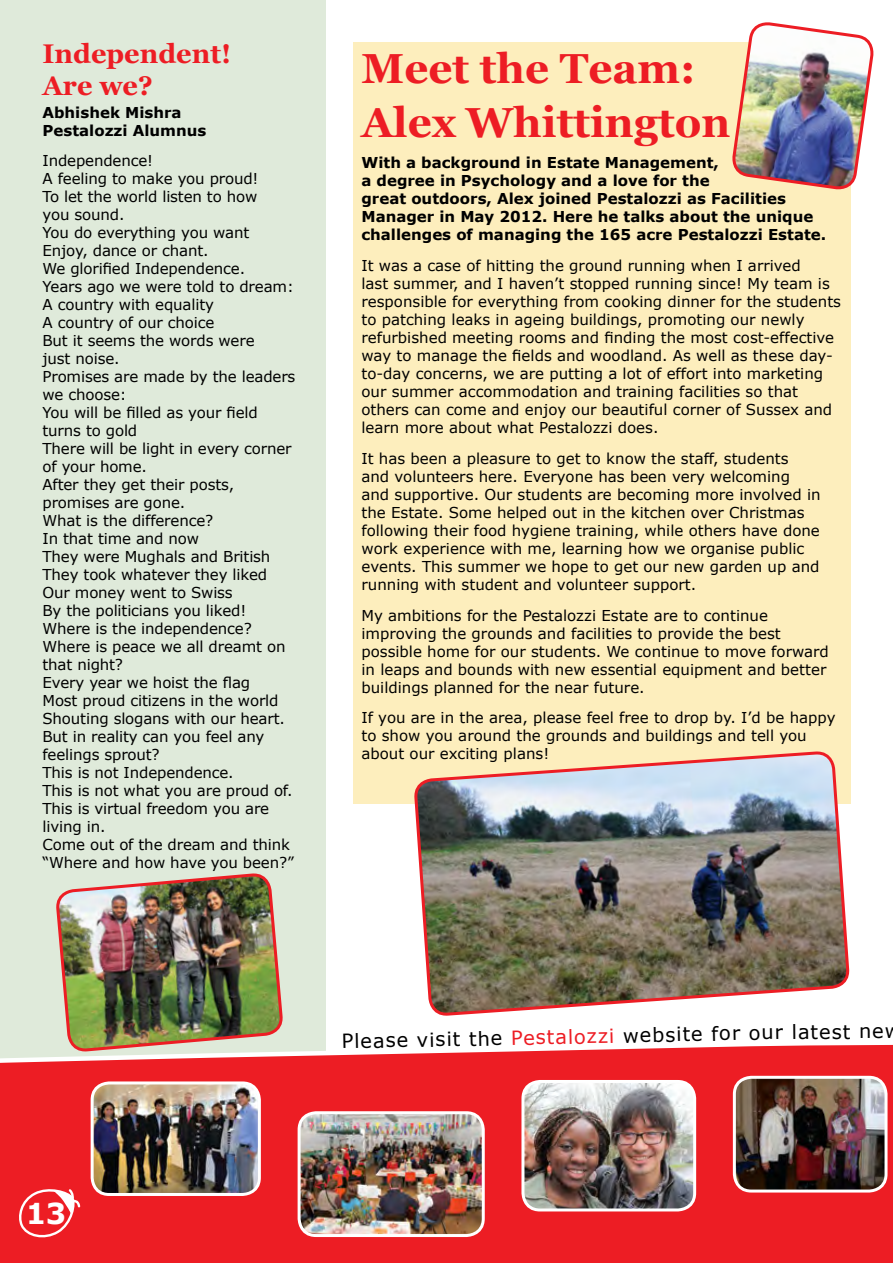
<style>
.page{position:relative;width:893px;height:1263px;background:#fff}
.page>*{position:absolute;margin:0;border:0;box-sizing:border-box;transform-origin:0 0}
.t1{font:700 42px/54.6px "Georgia";color:#ed1d24}
.t2{font:700 28.8px "Verdana";color:#fff}
.t3{font:700 27px/32.4px "Georgia";color:#ed1d24}
.t4{font:19.5px "Verdana";letter-spacing:.035em;color:#000}
.t5{font:15px/18px "Verdana";color:#000}
.t6{font:700 15px/18px "Verdana";color:#000}
.s1{color:#ed1d24}
</style>
<div class="page">
<div style="left:0;top:0;width:326px;height:1168px;background:#dfeada"></div>
<div style="left:0;top:1044px;width:893px;height:219px;background:#ed1d24"></div>
<svg style="left:18px;top:1186px;width:64px;height:54px;background:#ef4046"></svg>
<div style="left:353px;top:43px;width:497px;height:761px;background:#fdeebd"></div>
<img style="left:731px;top:22px;width:143px;height:177px">
<img style="left:415px;top:752px;width:434px;height:332px">
<img style="left:56px;top:873px;width:226px;height:230px">
<img style="left:92px;top:1083px;width:167px;height:111px">
<div style="left:91px;top:1081px;width:170px;height:115px;border:3px solid #fff;border-radius:17px"></div>
<img style="left:299px;top:1113px;width:184px;height:122px">
<div style="left:298px;top:1111px;width:187px;height:126px;border:3px solid #fff;border-radius:17px"></div>
<img style="left:734px;top:1077px;width:152px;height:114px">
<div style="left:733px;top:1076px;width:154px;height:116px;border:3px solid #fff;border-radius:17px"></div>
<img style="left:523px;top:1081px;width:172px;height:129px">
<div style="left:521px;top:1080px;width:175px;height:131px;border:3px solid #fff;border-radius:17px"></div>
<h3 class="t3" style="left:43px;top:36px;width:190px">Independent!<br>Are we?</h3>
<p class="t6" style="left:43px;top:103px;width:165px">Abhishek Mishra<br>Pestalozzi Alumnus</p>
<p class="t5" style="left:43px;top:152px;width:254px">Independence!<br>A feeling to make you proud!<br>To let the world listen to how<br>you sound.<br>You do everything you want<br>Enjoy, dance or chant.<br>We glorified Independence.<br>Years ago we were told to dream:<br>A country with equality<br>A country of our choice<br>But it seems the words were<br>just noise.<br>Promises are made by the leaders we choose:<br>You will be filled as your field turns to gold<br>There will be light in every corner of your home.<br>After they get their posts, promises are gone.<br>What is the difference?<br>In that time and now<br>They were Mughals and British<br>They took whatever they liked<br>Our money went to Swiss<br>By the politicians you liked!<br>Where is the independence?<br>Where is peace we all dreamt on that night?<br>Every year we hoist the flag<br>Most proud citizens in the world<br>Shouting slogans with our heart.<br>But in reality can you feel any feelings sprout?<br>This is not Independence.<br>This is not what you are proud of.<br>This is virtual freedom you are living in.<br>Come out of the dream and think “Where and how have you been?”</p>
<h1 class="t1" style="left:361px;top:39px;width:371px">Meet the Team:<br>Alex Whittington</h1>
<p class="t6" style="left:361px;top:154px;width:466px">With a background in Estate Management,<br>a degree in Psychology and a love for the<br>great outdoors, Alex joined Pestalozzi as Facilities Manager in May 2012. Here he talks about the unique challenges of managing the 165 acre Pestalozzi Estate.</p>
<p class="t5" style="left:361px;top:257px;width:481px">It was a case of hitting the ground running when I arrived<br>last summer, and I haven’t stopped running since! My team is responsible for everything from cooking dinner for the students to patching leaks in ageing buildings, promoting our newly refurbished meeting rooms and finding the most cost-effective way to manage the fields and woodland. As well as these day&shy;to-day concerns, we are putting a lot of effort into marketing our summer accommodation and training facilities so that others can come and enjoy our beautiful corner of Sussex and learn more about what Pestalozzi does.</p>
<p class="t5" style="left:361px;top:449px;width:461px">It has been a pleasure to get to know the staff, students<br>and volunteers here. Everyone has been very welcoming and supportive. Our students are becoming more involved in the Estate. Some helped out in the kitchen over Christmas following their food hygiene training, while others have done work experience with me, learning how we organise public events. This summer we hope to get our new garden up and running with student and volunteer support.</p>
<p class="t5" style="left:361px;top:606px;width:469px">My ambitions for the Pestalozzi Estate are to continue improving the grounds and facilities to provide the best possible home for our students. We continue to move forward in leaps and bounds with new essential equipment and better buildings planned for the near future.</p>
<p class="t5" style="left:361px;top:709px;width:476px">If you are in the area, please feel free to drop by. I’d be happy to show you around the grounds and buildings and tell you about our exciting plans!</p>
<h3 class="t4" style="left:341px;top:1028px;width:478px;rotate:-1deg">Please visit the <span class="s1">Pestalozzi</span> website for our lat</h3>
<h3 class="t4" style="left:819px;top:1019px;width:83px">est new</h3>
<h2 class="t2" style="left:26px;top:1194px;width:42px">13</h2>
</div>
